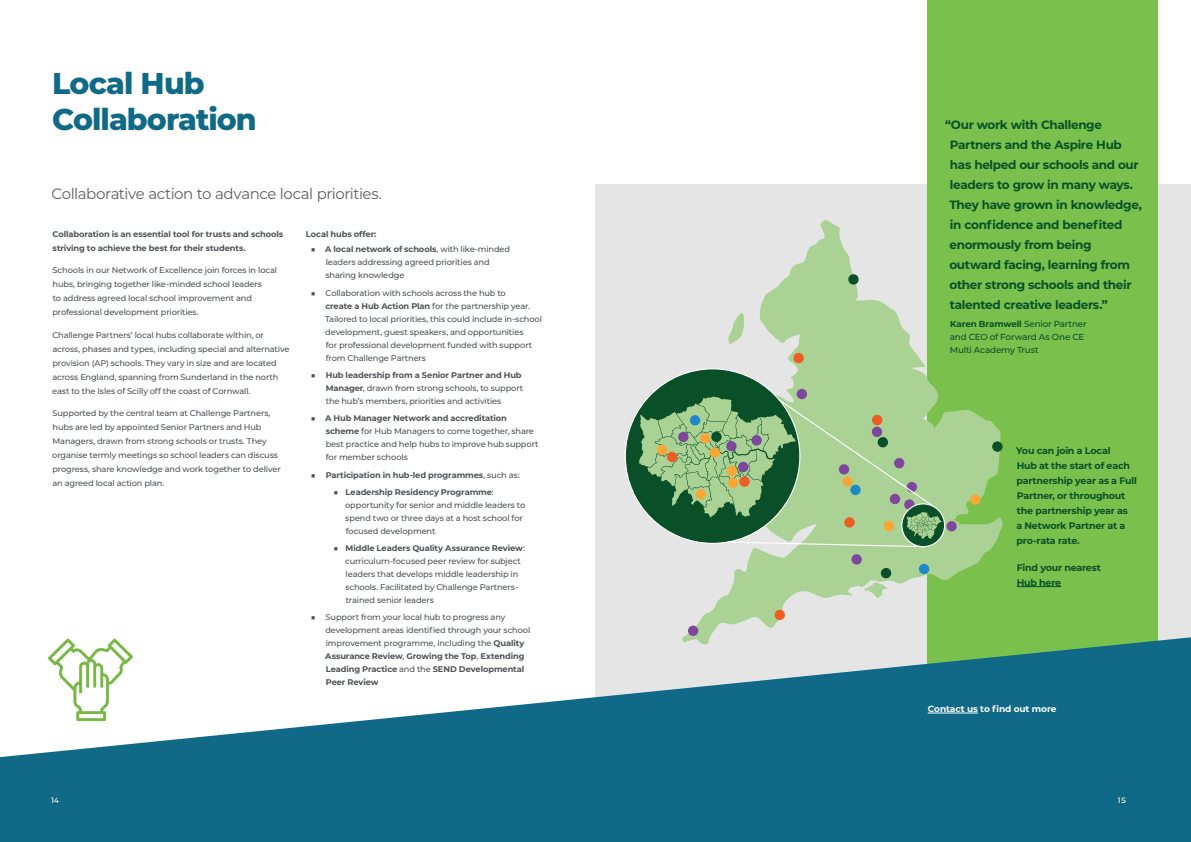
<style>
.page{position:relative;width:1191px;height:842px;background:#fff}
.page>*{position:absolute;margin:0;border:0;box-sizing:border-box;transform-origin:0 0}
.t1{font:800 30px/36px "Montserrat";letter-spacing:-.03em;color:#106a87}
.t2{font:15px "Montserrat";letter-spacing:-.03em;color:#5b5e61}
.t3{font:700 12px/20px "Montserrat";letter-spacing:-.025em;color:#085028}
.t4{font:700 9.5px/15px "Montserrat";letter-spacing:-.025em;color:#085028}
.t5{font:700 9px "Montserrat";letter-spacing:-.01em;color:#fff}
.t6{font:500 8.8px/13px "Montserrat";letter-spacing:-.015em;color:#085028}
.t7{font:500 8.2px/13px "Montserrat";letter-spacing:-.015em;color:#4d5255}
.t8{font:700 8.2px/14px "Montserrat";letter-spacing:-.01em;color:#4d5255}
.t9{font:500 7.7px "Montserrat";color:#fff}
.s1{font-weight:700}
.s2{font-weight:500}
</style>
<div class="page">
<div style="left:595px;top:184px;width:596px;height:531px;background:#e5e5e5"></div>
<div style="left:927px;top:0;width:231px;height:842px;background:#7ac04c"></div>
<hr style="left:1016px;top:586px;width:45px;height:1px;background:#085028">
<svg style="left:0;top:637px;width:1191px;height:205px;fill:#106a87"></svg>
<svg style="left:682px;top:220px;width:320px;height:424px"></svg>
<svg style="left:728px;top:312px;width:16px;height:33px"></svg>
<svg style="left:864px;top:581px;width:24px;height:18px"></svg>
<div style="left:848px;top:274px;width:10px;height:11px;background:#095028;border-radius:50%"></div>
<div style="left:992px;top:441px;width:10px;height:11px;background:#095028;border-radius:50%"></div>
<div style="left:881px;top:568px;width:10px;height:10px;background:#095028;border-radius:50%"></div>
<div style="left:946px;top:521px;width:10px;height:10px;background:#7d479b;border-radius:50%"></div>
<div style="left:851px;top:554px;width:10px;height:11px;background:#7d479b;border-radius:50%"></div>
<div style="left:688px;top:626px;width:10px;height:10px;background:#7d479b;border-radius:50%"></div>
<div style="left:970px;top:494px;width:10px;height:11px;background:#faa636;border-radius:50%"></div>
<div style="left:793px;top:353px;width:11px;height:10px;background:#ed5c22;border-radius:50%"></div>
<div style="left:774px;top:610px;width:11px;height:10px;background:#ed5c22;border-radius:50%"></div>
<div style="left:919px;top:564px;width:10px;height:10px;background:#1e88c9;border-radius:50%"></div>
<svg style="left:625px;top:368px;width:320px;height:179px"></svg>
<hr style="left:927px;top:713px;width:50px;height:1px;background:#fff">
<img style="left:45px;top:637px;width:94px;height:88px">
<h1 class="t1" style="left:52px;top:64px;width:206px">Local Hub<br>Collaboration</h1>
<h2 class="t2" style="left:51px;top:183px;width:332px">Collaborative action to advance local priorities.</h2>
<p class="t8" style="left:52px;top:226px;width:232px">Collaboration is an essential tool for trusts and schools striving to achieve the best for their students.</p>
<p class="t7" style="left:52px;top:263px;width:226px;line-height:14px">Schools in our Network of Excellence join forces in local hubs, bringing together like-minded school leaders<br>to address agreed local school improvement and professional development priorities.</p>
<p class="t7" style="left:52px;top:327px;width:239px;line-height:14px">Challenge Partners’ local hubs collaborate within, or across, phases and types, including special and alternative provision (AP) schools. They vary in size and are located across England, spanning from Sunderland in the north east to the Isles of Scilly off the coast of Cornwall.</p>
<p class="t7" style="left:52px;top:406px;width:230px;line-height:14px">Supported by the central team at Challenge Partners, hubs are led by appointed Senior Partners and Hub Managers, drawn from strong schools or trusts. They organise termly meetings so school leaders can discuss progress, share knowledge and work together to deliver an agreed local action plan.</p>
<p class="t8" style="left:306px;top:226px;width:72px">Local hubs offer:</p>
<p class="t7" style="left:325px;top:243px;width:186px;text-indent:-15px">■ <span class="s1">A local network of schools</span>, with like-minded leaders addressing agreed priorities and sharing knowledge</p>
<p class="t7" style="left:325px;top:286px;width:218px;text-indent:-14px">■ Collaboration with schools across the hub to<br><span class="s1">create a Hub Action Plan</span> for the partnership year.<br>Tailored to local priorities, this could include in-school development, guest speakers, and opportunities<br>for professional development funded with support from Challenge Partners</p>
<p class="t7" style="left:326px;top:368px;width:199px;text-indent:-15px">■ <span class="s1">Hub leadership from a Senior Partner and Hub<br>Manager</span>, drawn from strong schools, to support the hub’s members, priorities and activities</p>
<p class="t7" style="left:326px;top:411px;width:214px;text-indent:-15px">■ <span class="s1">A Hub Manager Network and accreditation scheme</span> for Hub Managers to come together, share best practice and help hubs to improve hub support for member schools</p>
<p class="t8" style="left:311px;top:467px;width:210px"><span class="s2">■</span> Participation in hub-led programmes<span class="s2">, such as:</span></p>
<p class="t7" style="left:345px;top:485px;width:182px;text-indent:-12px">■ <span class="s1">Leadership Residency Programme</span>: opportunity for senior and middle leaders to spend two or three days at a host school for focused development</p>
<p class="t7" style="left:345px;top:541px;width:181px;text-indent:-12px">■ <span class="s1">Middle Leaders Quality Assurance Review</span>: curriculum-focused peer review for subject leaders that develops middle leadership in schools. Facilitated by Challenge Partners&shy;trained senior leaders</p>
<p class="t7" style="left:325px;top:611px;width:207px;text-indent:-14px">■ Support from your local hub to progress any development areas identified through your school improvement programme, including the <span class="s1">Quality Assurance Review</span>, <span class="s1">Growing the Top</span>, <span class="s1">Extending Leading Practice</span> and the <span class="s1">SEND Developmental Peer Review</span></p>
<p class="t3" style="left:949px;top:114px;width:194px;text-indent:-4px">“Our work with Challenge<br>Partners and the Aspire Hub has helped our schools and our leaders to grow in many ways.<br>They have grown in knowledge, in confidence and benefited enormously from being outward facing, learning from other strong schools and their talented creative leaders.”</p>
<p class="t6" style="left:950px;top:317px;width:138px"><span class="s1">Karen Bramwell</span> Senior Partner and CEO of Forward As One CE<br>Multi Academy Trust</p>
<p class="t4" style="left:1016px;top:443px;width:122px">You can join a Local<br>Hub at the start of each partnership year as a Full<br>Partner, or throughout the partnership year as<br>a Network Partner at a pro-rata rate.</p>
<p class="t4" style="left:1016px;top:559px;width:86px">Find your nearest<br>Hub here</p>
<p class="t5" style="left:927px;top:702px;width:130px">Contact us to find out more</p>
<p class="t9" style="left:51px;top:794px;width:9px">14</p>
<p class="t9" style="left:1118px;top:794px;width:9px">15</p>
</div>
